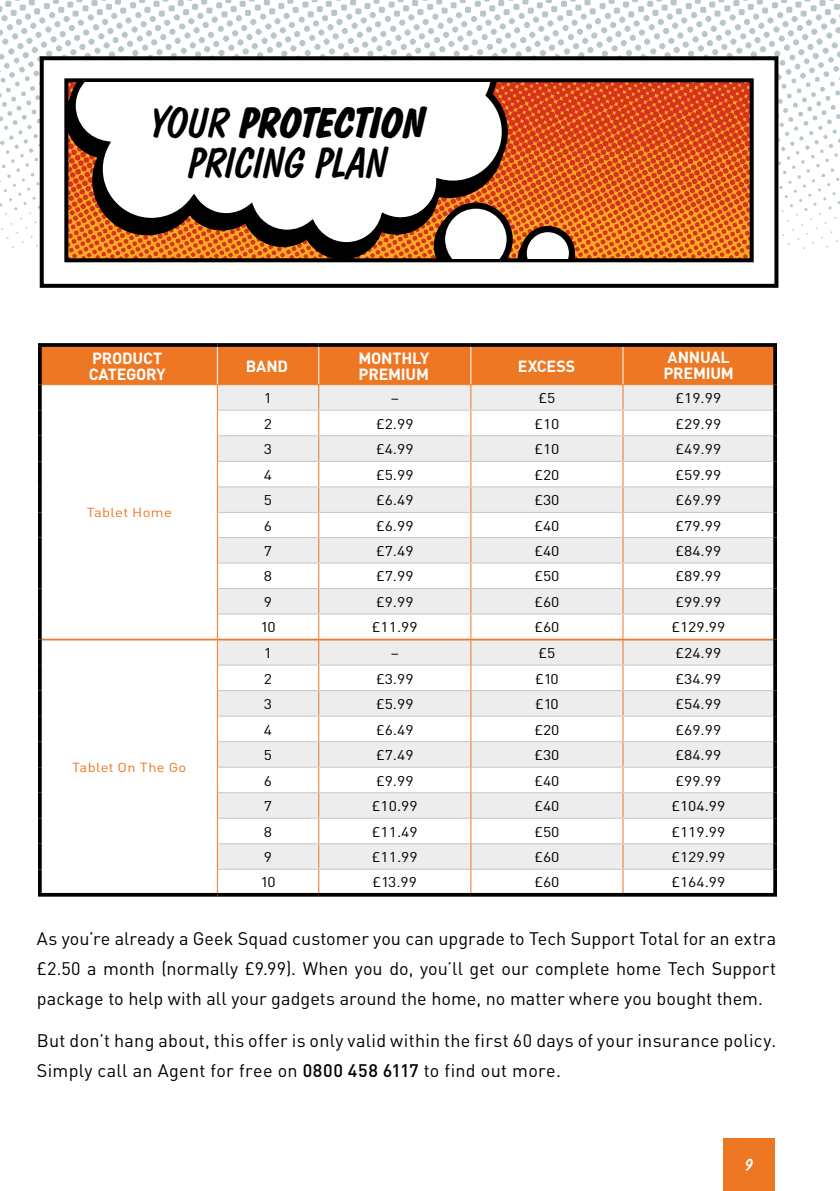
<style>
.page{position:relative;width:840px;height:1191px;background:#fff}
.page>*{position:absolute;margin:0;border:0;box-sizing:border-box;transform-origin:0 0}
.t1{font:42.6px/39.8px "Dom Diagonal BT";letter-spacing:-.015em;color:#000;text-align:center}
.t2{font:18px/30px "DIN";letter-spacing:.015em;color:#000;text-align:justify}
.t3{font:18px "Dom Diagonal BT";color:#fff}
.t4{font:700 16px/16px "DIN";letter-spacing:-.015em;color:#fff}
.t5{font:14px "DIN";color:#000;scale:1.12 1}
.t6{font:13px "DIN";letter-spacing:.025em;color:#ee7723;scale:1.12 1}
.s1{font-weight:700}
.s2{font-weight:500}
</style>
<div class="page">
<div style="left:723px;top:1138px;width:51px;height:53px;background:#ee7723"></div>
<img style="left:0;top:0;width:839px;height:385px">
<div style="left:42px;top:58px;width:734px;height:228px;background:#fff"></div>
<div style="left:40px;top:56px;width:738px;height:232px;border:4px solid #000"></div>
<img style="left:510px;top:83px;width:238px;height:174px">
<div style="left:64px;top:78px;width:689px;height:184px;border:4px solid #000"></div>
<svg style="left:67px;top:251px;width:366px;height:8px;background:#bf6519"></svg>
<svg style="left:67px;top:82px;width:443px;height:169px"></svg>
<svg style="left:433px;top:202px;width:141px;height:57px"></svg>
<svg style="left:42px;top:347px;width:730px;height:546px"></svg>
<svg style="left:772px;top:347px;width:4px;height:38px"></svg>
<svg style="left:772px;top:385px;width:4px;height:25px"></svg>
<svg style="left:772px;top:410px;width:4px;height:26px"></svg>
<svg style="left:772px;top:436px;width:4px;height:25px"></svg>
<svg style="left:772px;top:461px;width:4px;height:26px"></svg>
<svg style="left:772px;top:487px;width:4px;height:25px"></svg>
<svg style="left:772px;top:512px;width:4px;height:25px"></svg>
<svg style="left:772px;top:537px;width:4px;height:26px"></svg>
<svg style="left:772px;top:563px;width:4px;height:25px"></svg>
<svg style="left:772px;top:588px;width:4px;height:26px"></svg>
<svg style="left:772px;top:614px;width:4px;height:25px"></svg>
<svg style="left:772px;top:639px;width:4px;height:26px"></svg>
<svg style="left:772px;top:665px;width:4px;height:25px"></svg>
<svg style="left:772px;top:690px;width:4px;height:26px"></svg>
<svg style="left:772px;top:716px;width:4px;height:25px"></svg>
<svg style="left:772px;top:741px;width:4px;height:26px"></svg>
<svg style="left:772px;top:767px;width:4px;height:25px"></svg>
<svg style="left:772px;top:792px;width:4px;height:26px"></svg>
<svg style="left:772px;top:818px;width:4px;height:25px"></svg>
<svg style="left:772px;top:843px;width:4px;height:26px"></svg>
<svg style="left:772px;top:869px;width:4px;height:24px"></svg>
<svg style="left:38px;top:347px;width:4px;height:38px"></svg>
<svg style="left:38px;top:385px;width:4px;height:25px"></svg>
<svg style="left:38px;top:410px;width:4px;height:26px"></svg>
<svg style="left:38px;top:436px;width:4px;height:25px"></svg>
<svg style="left:38px;top:461px;width:4px;height:26px"></svg>
<svg style="left:38px;top:487px;width:4px;height:25px"></svg>
<svg style="left:38px;top:512px;width:4px;height:25px"></svg>
<svg style="left:38px;top:537px;width:4px;height:26px"></svg>
<svg style="left:38px;top:563px;width:4px;height:25px"></svg>
<svg style="left:38px;top:588px;width:4px;height:26px"></svg>
<svg style="left:38px;top:614px;width:4px;height:25px"></svg>
<svg style="left:38px;top:639px;width:4px;height:26px"></svg>
<svg style="left:38px;top:665px;width:4px;height:25px"></svg>
<svg style="left:38px;top:690px;width:4px;height:26px"></svg>
<svg style="left:38px;top:716px;width:4px;height:25px"></svg>
<svg style="left:38px;top:741px;width:4px;height:26px"></svg>
<svg style="left:38px;top:767px;width:4px;height:25px"></svg>
<svg style="left:38px;top:792px;width:4px;height:26px"></svg>
<svg style="left:38px;top:818px;width:4px;height:25px"></svg>
<svg style="left:38px;top:843px;width:4px;height:26px"></svg>
<svg style="left:38px;top:869px;width:4px;height:24px"></svg>
<hr style="left:38px;top:893px;width:179px;height:3px;background:#000">
<hr style="left:217px;top:893px;width:101px;height:3px;background:#000">
<hr style="left:318px;top:893px;width:152px;height:3px;background:#000">
<hr style="left:470px;top:893px;width:152px;height:3px;background:#000">
<hr style="left:622px;top:893px;width:154px;height:3px;background:#000">
<svg style="left:38px;top:343px;width:179px;height:4px"></svg>
<svg style="left:217px;top:343px;width:101px;height:4px"></svg>
<svg style="left:318px;top:343px;width:152px;height:4px"></svg>
<svg style="left:470px;top:343px;width:152px;height:4px"></svg>
<svg style="left:622px;top:343px;width:154px;height:4px"></svg>
<h1 class="t1" style="left:151px;top:103px;width:277px">YOUR <span class="s1">PROTECTION<br></span>PRICING PLAN</h1>
<p class="t4" style="left:89px;top:349px;width:78px">PRODUCT<br>CATEGORY</p>
<p class="t4" style="left:358px;top:349px;width:63px">MONTHLY<br>PRE</p>
<p class="t4" style="left:246px;top:357px;width:44px">BAND</p>
<p class="t4" style="left:388px;top:365px;width:42px">MIUM</p>
<p class="t4" style="left:517px;top:357px;width:30px">EXCESS</p>
<p class="t4" style="left:663px;top:349px;width:72px">ANN UAL<br>PREMIUM</p>
<p class="t6" style="left:87px;top:504px;width:77px">Tablet Home</p>
<p class="t6" style="left:72px;top:759px;width:103px">Tablet On The Go</p>
<p class="t5" style="left:264px;top:389px;width:9px">1</p>
<p class="t5" style="left:390px;top:389px;width:9px">–</p>
<p class="t5" style="left:538px;top:389px;width:17px">£5</p>
<p class="t5" style="left:675px;top:389px;width:42px">£19.99</p>
<p class="t5" style="left:264px;top:415px;width:9px">2</p>
<p class="t5" style="left:376px;top:415px;width:35px">£2.99</p>
<p class="t5" style="left:534px;top:415px;width:24px">£10</p>
<p class="t5" style="left:675px;top:415px;width:42px">£29.99</p>
<p class="t5" style="left:264px;top:440px;width:9px">3</p>
<p class="t5" style="left:376px;top:440px;width:35px">£4.99</p>
<p class="t5" style="left:534px;top:440px;width:24px">£10</p>
<p class="t5" style="left:675px;top:440px;width:42px">£49.99</p>
<p class="t5" style="left:264px;top:466px;width:9px">4</p>
<p class="t5" style="left:376px;top:466px;width:35px">£5.99</p>
<p class="t5" style="left:534px;top:466px;width:24px">£20</p>
<p class="t5" style="left:675px;top:466px;width:42px">£59.99</p>
<p class="t5" style="left:264px;top:491px;width:9px">5</p>
<p class="t5" style="left:376px;top:491px;width:35px">£6.49</p>
<p class="t5" style="left:534px;top:491px;width:24px">£30</p>
<p class="t5" style="left:675px;top:491px;width:42px">£69.99</p>
<p class="t5" style="left:264px;top:517px;width:9px">6</p>
<p class="t5" style="left:376px;top:517px;width:35px">£6.99</p>
<p class="t5" style="left:534px;top:517px;width:24px">£40</p>
<p class="t5" style="left:675px;top:517px;width:42px">£79.99</p>
<p class="t5" style="left:264px;top:542px;width:9px">7</p>
<p class="t5" style="left:376px;top:542px;width:35px">£7.49</p>
<p class="t5" style="left:534px;top:542px;width:24px">£40</p>
<p class="t5" style="left:675px;top:542px;width:42px">£84.99</p>
<p class="t5" style="left:264px;top:567px;width:9px">8</p>
<p class="t5" style="left:376px;top:567px;width:35px">£7.99</p>
<p class="t5" style="left:534px;top:567px;width:24px">£50</p>
<p class="t5" style="left:675px;top:567px;width:42px">£89.99</p>
<p class="t5" style="left:264px;top:593px;width:9px">9</p>
<p class="t5" style="left:376px;top:593px;width:35px">£9.99</p>
<p class="t5" style="left:534px;top:593px;width:24px">£60</p>
<p class="t5" style="left:675px;top:593px;width:42px">£99.99</p>
<p class="t5" style="left:260px;top:618px;width:15px">10</p>
<p class="t5" style="left:372px;top:618px;width:42px">£11.99</p>
<p class="t5" style="left:534px;top:618px;width:24px">£60</p>
<p class="t5" style="left:671px;top:618px;width:50px">£129.99</p>
<p class="t5" style="left:264px;top:644px;width:9px">1</p>
<p class="t5" style="left:390px;top:644px;width:9px">–</p>
<p class="t5" style="left:538px;top:644px;width:17px">£5</p>
<p class="t5" style="left:675px;top:644px;width:42px">£24.99</p>
<p class="t5" style="left:264px;top:670px;width:9px">2</p>
<p class="t5" style="left:376px;top:670px;width:35px">£3.99</p>
<p class="t5" style="left:534px;top:670px;width:23px">£10</p>
<p class="t5" style="left:675px;top:670px;width:42px">£34.99</p>
<p class="t5" style="left:264px;top:695px;width:9px">3</p>
<p class="t5" style="left:376px;top:695px;width:35px">£5.99</p>
<p class="t5" style="left:534px;top:695px;width:23px">£10</p>
<p class="t5" style="left:675px;top:695px;width:42px">£54.99</p>
<p class="t5" style="left:264px;top:721px;width:9px">4</p>
<p class="t5" style="left:376px;top:721px;width:35px">£6.49</p>
<p class="t5" style="left:534px;top:721px;width:24px">£20</p>
<p class="t5" style="left:675px;top:721px;width:42px">£69.99</p>
<p class="t5" style="left:264px;top:746px;width:9px">5</p>
<p class="t5" style="left:376px;top:746px;width:35px">£7.49</p>
<p class="t5" style="left:534px;top:746px;width:24px">£30</p>
<p class="t5" style="left:675px;top:746px;width:42px">£84.99</p>
<p class="t5" style="left:264px;top:772px;width:9px">6</p>
<p class="t5" style="left:376px;top:772px;width:35px">£9.99</p>
<p class="t5" style="left:534px;top:772px;width:24px">£40</p>
<p class="t5" style="left:675px;top:772px;width:42px">£99.99</p>
<p class="t5" style="left:264px;top:797px;width:9px">7</p>
<p class="t5" style="left:372px;top:797px;width:42px">£10.99</p>
<p class="t5" style="left:534px;top:797px;width:24px">£40</p>
<p class="t5" style="left:671px;top:797px;width:50px">£104.99</p>
<p class="t5" style="left:264px;top:823px;width:9px">8</p>
<p class="t5" style="left:372px;top:823px;width:42px">£11.49</p>
<p class="t5" style="left:534px;top:823px;width:24px">£50</p>
<p class="t5" style="left:671px;top:823px;width:50px">£119.99</p>
<p class="t5" style="left:264px;top:848px;width:9px">9</p>
<p class="t5" style="left:372px;top:848px;width:42px">£11.99</p>
<p class="t5" style="left:534px;top:848px;width:24px">£60</p>
<p class="t5" style="left:671px;top:848px;width:50px">£129.99</p>
<p class="t5" style="left:260px;top:873px;width:15px">10</p>
<p class="t5" style="left:372px;top:873px;width:41px">£13.99</p>
<p class="t5" style="left:534px;top:873px;width:24px">£60</p>
<p class="t5" style="left:671px;top:873px;width:50px">£164.99</p>
<p class="t2" style="left:37px;top:923px;width:740px">As you’re already a Geek Squad customer you can upgrade to Tech Support Total for an extra £2.50 a month (normally £9.99). When you do, you’ll get our complete home Tech Support package to help with all your gadgets around the home, no matter where you bought them.</p>
<p class="t2" style="left:37px;top:1024px;width:740px">But don’t hang about, this offer is only valid within the first 60 days of your insurance policy.<br>Simply call an Agent for free on <span class="s2">0800 458 6117</span> to find out more.</p>
<p class="t3" style="left:744px;top:1152px;width:10px">9</p>
</div>
